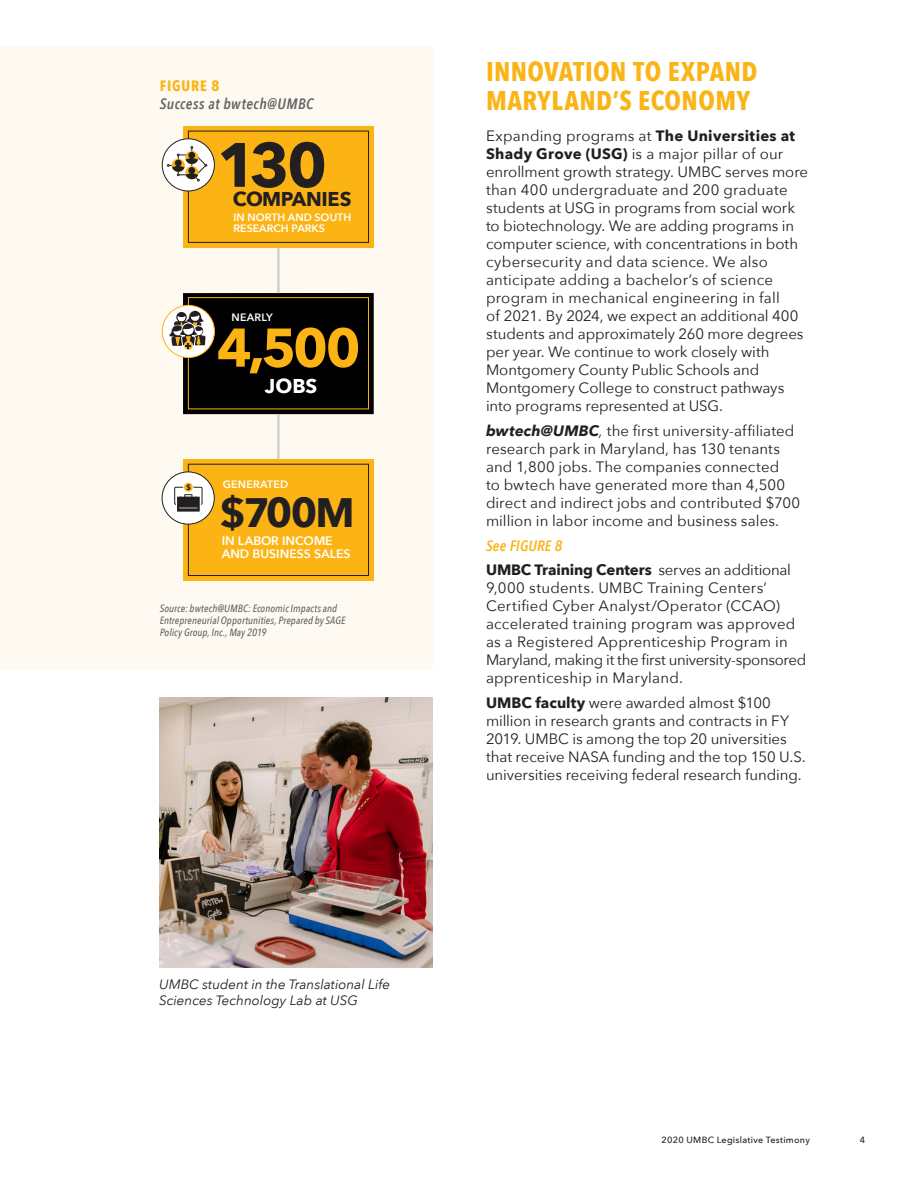
<style>
.page{position:relative;width:918px;height:1188px;background:#fff}
.page>*{position:absolute;margin:0;border:0;box-sizing:border-box;transform-origin:0 0}
.t1{font:700 61.95px "Avenir Next";color:#231f20}
.t2{font:700 53.85px "Avenir Next";color:#fcb415}
.t3{font:700 40.95px "Avenir Next";color:#231f20}
.Headers{font:700 27px/28.5px "Avenir Next Condensed";letter-spacing:.015em;color:#fbb416}
.t4{font:700 19.95px "Avenir Next";letter-spacing:-.02em;color:#231f20}
.t5{font:700 19.95px "Avenir Next";color:#fff}
.body{font:15px/18px "Avenir Next";color:#231f20}
.figure_description{font:italic 600 15px "Avenir Next Condensed";letter-spacing:.035em;color:#636366}
.see_figure{font:italic 600 15px "Avenir Next Condensed";letter-spacing:.015em;color:#fbb416}
.figure_number{font:700 15px "Avenir Next Condensed";letter-spacing:.06em;color:#fbb416}
.photo_captions{font:italic 13.5px/16.5px "Avenir Next";color:#231f20}
.t6{font:600 12.3px/12.8px "Avenir Next";color:#fff}
.t7{font:600 10.65px/11.1px "Avenir Next";color:#fff}
.t8{font:600 10.65px "Avenir Next";letter-spacing:.02em;color:#fff}
.see_figure-2{font:italic 500 10.5px/12px "Avenir Next Condensed";letter-spacing:.005em;color:#636366}
.t9{font:500 9px "Avenir Next";letter-spacing:.03em;color:#231f20}
.s1{font-weight:700}
.s2{font-weight:700;font-style:italic}
.s3{font-style:italic}
</style>
<div class="page">
<div style="left:0;top:48px;width:433px;height:622px;background:#fefaf2"></div>
<div style="left:183px;top:126px;width:191px;height:121px;background:#fcb415"></div>
<div style="left:188px;top:131px;width:181px;height:112px;border:1px solid #231f20"></div>
<div style="left:162px;top:139px;width:52px;height:52px;background:#fff;border-radius:50%"></div>
<div style="left:162px;top:139px;width:53px;height:52px;border:1px solid #221f1f;border-radius:50%"></div>
<svg style="left:167px;top:146px;width:40px;height:35px"></svg>
<div style="left:183px;top:293px;width:191px;height:121px;background:#000"></div>
<div style="left:188px;top:297px;width:181px;height:112px;border:1px solid #fcb415"></div>
<svg style="left:162px;top:305px;width:52px;height:53px"></svg>
<div style="left:162px;top:305px;width:53px;height:53px;border:1px solid #fcb415;border-radius:50%"></div>
<svg style="left:169px;top:310px;width:37px;height:40px"></svg>
<div style="left:183px;top:459px;width:191px;height:122px;background:#fcb415"></div>
<div style="left:188px;top:464px;width:181px;height:112px;border:1px solid #231f20"></div>
<div style="left:162px;top:472px;width:52px;height:52px;background:#fff;border-radius:50%"></div>
<div style="left:162px;top:472px;width:52px;height:52px;border:1px solid #221f1f;border-radius:50%"></div>
<div style="left:174px;top:487px;width:28px;height:18px;border:1px solid #221f1f"></div>
<div style="left:176px;top:502px;width:24px;height:5px;background:#fff"></div>
<svg style="left:177px;top:482px;width:23px;height:30px"></svg>
<hr style="left:277px;top:248px;width:3px;height:45px;background:#ccc">
<hr style="left:277px;top:414px;width:3px;height:45px;background:#ccc">
<img style="left:159px;top:698px;width:274px;height:270px">
<p class="figure_number" style="left:160px;top:76px;width:61px">FIGURE 8</p>
<p class="figure_description" style="left:160px;top:94px;width:155px">Success at bwtech@UMBC</p>
<p class="t1" style="left:217px;top:111px;width:112px">130</p>
<p class="t4" style="left:233px;top:182px;width:120px">COMPANIES</p>
<p class="t7" style="left:233px;top:212px;width:119px">IN NORTH AND SOUTH<br>RESEARCH PARKS</p>
<p class="t7" style="left:232px;top:311px;width:43px">NEARLY</p>
<p class="t2" style="left:217px;top:301px;width:145px">4,500</p>
<p class="t5" style="left:265px;top:369px;width:54px">JOBS</p>
<p class="t8" style="left:223px;top:475px;width:67px">GENERATED</p>
<p class="t3" style="left:219px;top:477px;width:137px">$700M</p>
<p class="t6" style="left:222px;top:534px;width:130px">IN LABOR INCOME<br>AND BUSINESS SALES</p>
<p class="see_figure-2" style="left:160px;top:603px;width:187px">Source: bwtech@UMBC: Economic Impacts and<br>Entrepreneurial Opportunities, Prepared by SAGE<br>Policy Group, Inc., May 2019</p>
<p class="photo_captions" style="left:159px;top:975px;width:232px">UMBC student in the Translational Life<br>Sciences Technology Lab at USG</p>
<p class="Headers" style="left:486px;top:57px;width:273px">INNOVATION TO EXPAND<br>MARYLAND’S ECONOMY</p>
<p class="body" style="left:486px;top:126px;width:324px">Expanding programs at <span class="s1">The Universities at Shady Grove (USG)</span> is a major pillar of our enrollment growth strategy. UMBC serves more than 400 undergraduate and 200 graduate students at USG in programs from social work to biotechnology. We are adding programs in computer science, with concentrations in both cybersecurity and data science. We also anticipate adding a bachelor’s of science program in mechanical engineering in fall<br>of 2021. By 2024, we expect an additional 400 students and approximately 260 more degrees per year. We continue to work closely with Montgomery County Public Schools and Montgomery College to construct pathways into programs represented at USG.</p>
<p class="body" style="left:486px;top:421px;width:316px"><span class="s2">bwtech@UMBC</span><span class="s3">,</span> the first university-affiliated research park in Maryland, has 130 tenants and 1,800 jobs. The companies connected<br>to bwtech have generated more than 4,500 direct and indirect jobs and contributed $700 million in labor income and business sales.</p>
<p class="see_figure" style="left:486px;top:536px;width:78px">See FIGURE 8</p>
<p class="body" style="left:486px;top:560px;width:322px"><span class="s1">UMBC Training Centers</span> serves an additional 9,000 students. UMBC Training Centers’ Certified Cyber Analyst/Operator (CCAO) accelerated training program was approved as a Registered Apprenticeship Program in Maryland, making it the first university-sponsored apprenticeship in Maryland.</p>
<p class="body" style="left:486px;top:693px;width:321px"><span class="s1">UMBC faculty</span> were awarded almost $100 million in research grants and contracts in FY 2019. UMBC is among the top 20 universities that receive NASA funding and the top 150 U.S. universities receiving federal research funding.</p>
<p class="t9" style="left:662px;top:1132px;width:150px">2020 UMBC Legislative Testimony</p>
<p class="t9" style="left:860px;top:1132px;width:7px">4</p>
</div>
